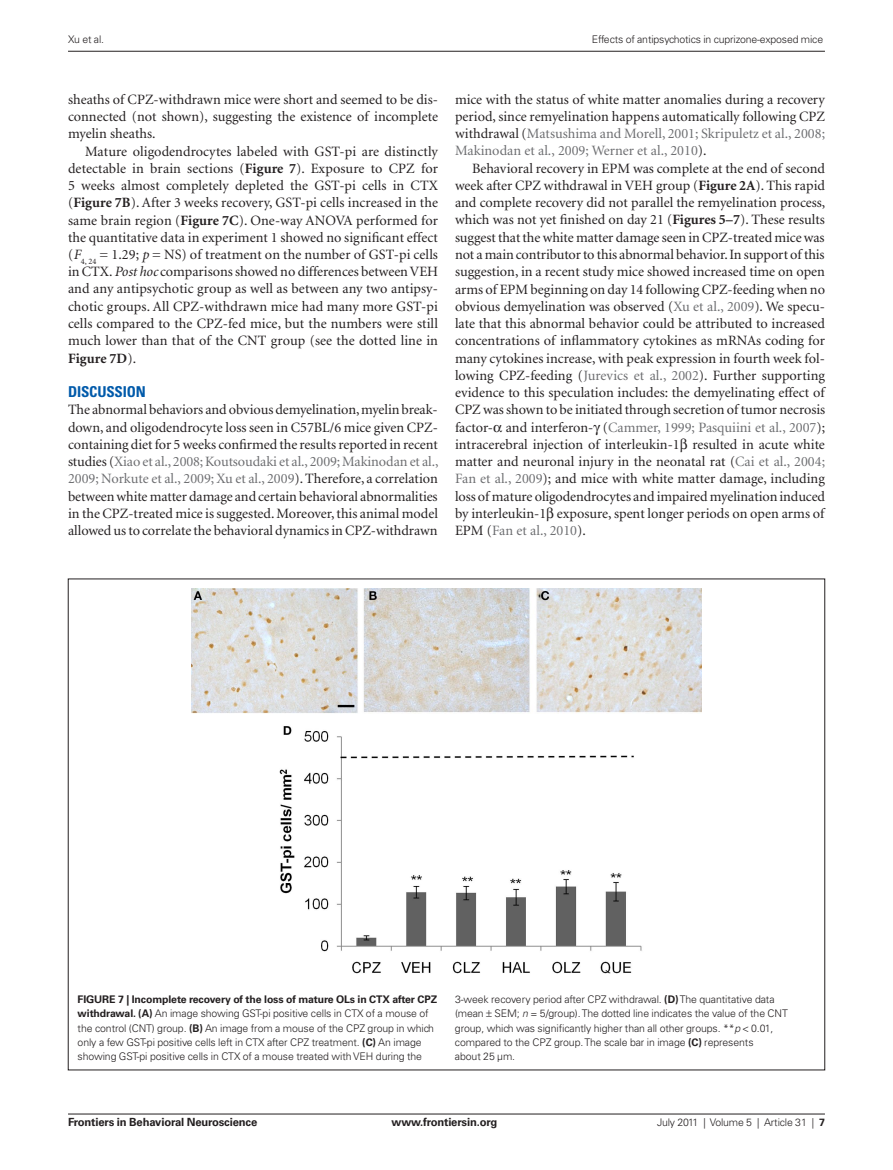
<style>
.page{position:relative;width:893px;height:1170px;background:#fff}
.page>*{position:absolute;margin:0;border:0;box-sizing:border-box;transform-origin:0 0}
.t1{font:700 condensed 15px "Univers";letter-spacing:-.01em;color:#015aaa}
.t2{font:14.25px/17.2px "Minion";color:#231f20;text-align:justify}
.t3{font:700 11.25px "Univers";letter-spacing:-.015em;color:#231f20}
.t4{font:300 10.5px/14.2px "Univers";letter-spacing:-.01em;color:#231f20}
.s1{font-weight:700}
.s2{font-style:italic}
.s3{color:#6c6d70}
</style>
<div class="page">
<img style="left:191px;top:588px;width:511px;height:385px">
<hr style="left:68px;top:1113px;width:757px;height:1px;background:#231f20">
<hr style="left:68px;top:51px;width:757px;height:1px;background:#231f20">
<p class="t4" style="left:68px;top:32px;width:38px">Xu et al.</p>
<p class="t4" style="left:592px;top:32px;width:233px">Effects of antipsychotics in cuprizone-exposed mice</p>
<p class="t2" style="left:68px;top:91px;width:371px">sheaths of CPZ-withdrawn mice were short and seemed to be dis&shy;connected (not shown), suggesting the existence of incomplete myelin sheaths.</p>
<p class="t2" style="left:68px;top:143px;width:372px;text-indent:17px">Mature oligodendrocytes labeled with GST-pi are distinctly detectable in brain sections (<span class="s1">Figure 7</span>). Exposure to CPZ for 5 weeks almost completely depleted the GST-pi cells in CTX (<span class="s1">Figure 7B</span>). After 3 weeks recovery, GST-pi cells increased in the same brain region (<span class="s1">Figure 7C</span>). One-way ANOVA performed for the quantitative data in experiment 1 showed no significant effect (<span class="s2">F</span><sub>4,</sub> <sub>24</sub> = 1.29; <span class="s2">p</span> = NS) of treatment on the number of GST-pi cells in CTX. <span class="s2">Post hoc</span> comparisons showed no differences between VEH and any antipsychotic group as well as between any two antipsy&shy;chotic groups. All CPZ-withdrawn mice had many more GST-pi cells compared to the CPZ-fed mice, but the numbers were still much lower than that of the CNT group (see the dotted line in <span class="s1">Figure 7D</span>).</p>
<p class="t1" style="left:68px;top:382px;width:79px">DISCUSSION</p>
<p class="t2" style="left:68px;top:401px;width:372px">The abnormal behaviors and obvious demyelination, myelin break&shy;down, and oligodendrocyte loss seen in C57BL/6 mice given CPZ&shy;containing diet for 5 weeks confirmed the results reported in recent studies (<span class="s3">Xiao et al., 2008; Koutsoudaki et al., 2009; Makinodan et al., 2009; Norkute et al., 2009; Xu et al., 2009</span>). Therefore, a correlation between white matter damage and certain behavioral abnormalities in the CPZ-treated mice is suggested. Moreover, this animal model allowed us to correlate the behavioral dynamics in CPZ-withdrawn</p>
<p class="t2" style="left:455px;top:91px;width:372px">mice with the status of white matter anomalies during a recovery period, since remyelination happens automatically following CPZ withdrawal (<span class="s3">Matsushima and Morell, 2001; Skripuletz et al., 2008; Makinodan et al., 2009; Werner et al., 2010</span>).</p>
<p class="t2" style="left:455px;top:160px;width:372px;text-indent:17px">Behavioral recovery in EPM was complete at the end of second week after CPZ withdrawal in VEH group (<span class="s1">Figure 2A</span>). This rapid and complete recovery did not parallel the remyelination process, which was not yet finished on day 21 (<span class="s1">Figures 5–7</span>). These results suggest that the white matter damage seen in CPZ-treated mice was not a main contributor to this abnormal behavior. In support of this suggestion, in a recent study mice showed increased time on open arms of EPM beginning on day 14 following CPZ-feeding when no obvious demyelination was observed (<span class="s3">Xu et al., 2009</span>). We specu&shy;late that this abnormal behavior could be attributed to increased concentrations of inflammatory cytokines as mRNAs coding for many cytokines increase, with peak expression in fourth week fol&shy;lowing CPZ-feeding (<span class="s3">Jurevics et al., 2002</span>). Further supporting evidence to this speculation includes: the demyelinating effect of CPZ was shown to be initiated through secretion of tumor necrosis factor- and interferon- (<span class="s3">Cammer, 1999; Pasquiini et al., 2007</span>); intracerebral injection of interleukin-1 resulted in acute white matter and neuronal injury in the neonatal rat (<span class="s3">Cai et al., 2004; Fan et al., 2009</span>); and mice with white matter damage, including loss of mature oligodendrocytes and impaired myelination induced by interleukin-1 exposure, spent longer periods on open arms of EPM (<span class="s3">Fan et al., 2010</span>).</p>
<p class="t4" style="left:78px;top:992px;width:361px"><span class="s1">Figure 7 | Incomplete recovery of the loss of mature OLs in CTX after CPZ withdrawal. (A)</span> An image showing GST-pi positive cells in CTX of a mouse of the control (CNT) group. <span class="s1">(B)</span> An image from a mouse of the CPZ group in which only a few GST-pi positive cells left in CTX after CPZ treatment. <span class="s1">(C)</span> An image showing GST-pi positive cells in CTX of a mouse treated with VEH during the</p>
<p class="t4" style="left:455px;top:992px;width:334px">3-week recovery period after CPZ withdrawal. <span class="s1">(D)</span> The quantitative data (mean SEM; <span class="s2">n</span> = 5/group). The dotted line indicates the value of the CNT group, which was significantly higher than all other groups. **<span class="s2">p</span> 0.01, compared to the CPZ group. The scale bar in image <span class="s1">(C)</span> represents<br>about 25 μm.</p>
<p class="t3" style="left:68px;top:1115px;width:191px">Frontiers in Behavioral Neuroscience</p>
<p class="t3" style="left:392px;top:1115px;width:107px">www.frontiersin.org</p>
<p class="t4" style="left:657px;top:1115px;width:169px">July 2011 | Volume 5 | Article 31 | <span class="s1">7</span></p>
</div>
